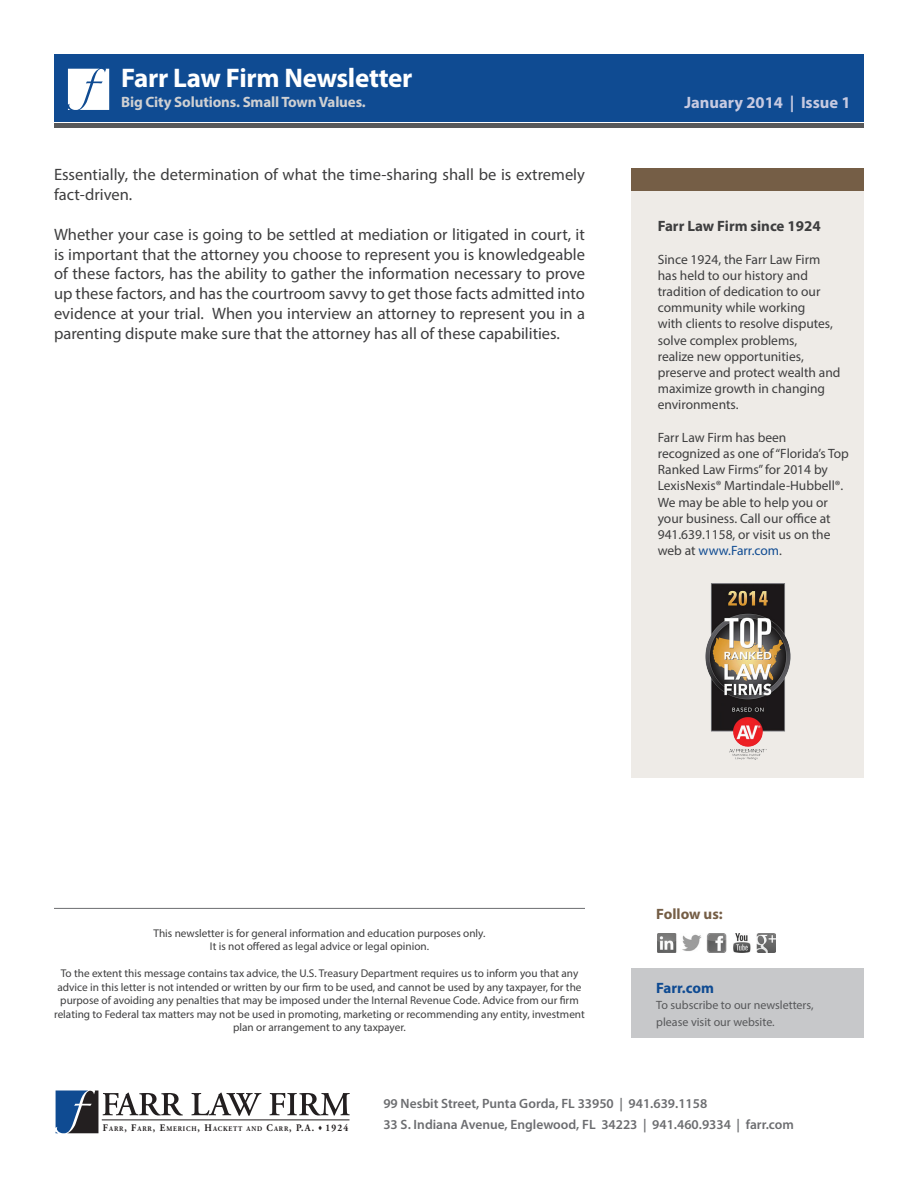
<style>
.page{position:relative;width:918px;height:1188px;background:#fff}
.page>*{position:absolute;margin:0;border:0;box-sizing:border-box;transform-origin:0 0}
.t1{font:700 27px "Myriad Pro";letter-spacing:-.01em;color:#fff}
.t2{font:16.5px/19.8px "Myriad Pro";color:#3e3e3f}
.t3{font:700 16.5px "Myriad Pro";color:#c7cae1}
.t4{font:700 15px "Myriad Pro";letter-spacing:-.01em;color:#cfd0d2}
.t5{font:700 15px "Myriad Pro";color:#3e3e3f}
.t6{font:700 15px "Myriad Pro";color:#755e46}
.t7{font:700 15px "Myriad Pro";color:#0f4b92}
.t8{font:13.5px/16.2px "Myriad Pro";color:#3e3e3f}
.t9{font:600 13.5px/21px "Myriad Pro";color:#6c6d70}
.t10{font:12px/16.5px "Myriad Pro";color:#57585a}
.t11{font:11.25px/13.5px "Myriad Pro";color:#3e3e3f;text-align:center}
.t12{font:700 7.05px "Adobe Garamond Pro";letter-spacing:.125em;color:#231f20;scale:.92 1}
.s1{color:#0f4b92}
.s2{font-size:10.05px}
</style>
<div class="page">
<div style="left:632px;top:175px;width:232px;height:603px;background:#eeebe7"></div>
<svg style="left:56px;top:1091px;width:127px;height:42px"></svg>
<svg style="left:191px;top:1093px;width:71px;height:23px"></svg>
<svg style="left:269px;top:1093px;width:81px;height:23px"></svg>
<hr style="left:102px;top:1119px;width:247px;height:1px;background:#231f20">
<hr style="left:54px;top:908px;width:531px;height:1px;background:#6c6d70">
<div style="left:54px;top:54px;width:810px;height:68px;background:#0f4b92"></div>
<div style="left:54px;top:123px;width:810px;height:5px;background:#57585a"></div>
<svg style="left:68px;top:69px;width:41px;height:41px;background:#eaeff5"></svg>
<div style="left:632px;top:969px;width:232px;height:69px;background:#c7c8ca"></div>
<img style="left:658px;top:934px;width:117px;height:19px">
<div style="left:632px;top:168px;width:232px;height:23px;background:#755e46"></div>
<img style="left:705px;top:584px;width:86px;height:175px">
<h1 class="t1" style="left:121px;top:61px;width:293px">Farr Law Firm Newsletter</h1>
<h3 class="t4" style="left:121px;top:92px;width:246px">Big City Solutions. Small Town Values.</h3>
<h2 class="t3" style="left:684px;top:92px;width:168px">January 2014 | Issue 1</h2>
<h2 class="t2" style="left:54px;top:165px;width:532px">Essentially, the determination of what the time-sharing shall be is extremely fact-driven.</h2>
<p class="t2" style="left:54px;top:224px;width:533px;text-align:justify">Whether your case is going to be settled at mediation or litigated in court, it is important that the attorney you choose to represent you is knowledgeable of these factors, has the ability to gather the information necessary to prove up these factors, and has the courtroom savvy to get those facts admitted into evidence at your trial. When you interview an attorney to represent you in a parenting dispute make sure that the attorney has all of these capabilities.</p>
<h3 class="t5" style="left:658px;top:216px;width:165px">Farr Law Firm since 1924</h3>
<p class="t8" style="left:658px;top:251px;width:184px">Since 1924, the Farr Law Firm has held to our history and tradition of dedication to our community while working<br>with clients to resolve disputes, solve complex problems,<br>realize new opportunities, preserve and protect wealth and maximize growth in changing environments.</p>
<p class="t8" style="left:658px;top:429px;width:193px">Farr Law Firm has been recognized as one of “Florida’s Top<br>Ranked Law Firms” for 2014 by<br>LexisNexis® Martindale-Hubbell®.<br>We may be able to help you or your business. Call our office at<br>941.639.1158, or visit us on the web at <span class="s1">www.Farr.com</span>.</p>
<p class="t11" style="left:154px;top:926px;width:333px">This newsletter is for general information and education purposes only.<br>It is not offered as legal advice or legal opinion.</p>
<p class="t11" style="left:54px;top:966px;width:532px">To the extent this message contains tax advice, the U.S. Treasury Department requires us to inform you that any advice in this letter is not intended or written by our firm to be used, and cannot be used by any taxpayer, for the purpose of avoiding any penalties that may be imposed under the Internal Revenue Code. Advice from our firm relating to Federal tax matters may not be used in promoting, marketing or recommending any entity, investment plan or arrangement to any taxpayer.</p>
<h3 class="t6" style="left:656px;top:905px;width:68px">Follow us:</h3>
<h3 class="t7" style="left:656px;top:978px;width:59px">Farr.com</h3>
<p class="t10" style="left:656px;top:997px;width:159px">To subscribe to our newsletters, please visit our website.</p>
<p class="t12" style="left:103px;top:1125px;width:268px"><span class="s2">F</span>ARR<span class="s2">, F</span>ARR<span class="s2">, E</span>MERICH<span class="s2">, H</span>ACKETT AND <span class="s2">C</span>ARR<span class="s2">, P.A.</span> ▼ <span class="s2">1924</span></p>
<p class="t9" style="left:383px;top:1093px;width:412px">99 Nesbit Street, Punta Gorda, FL 33950 | 941.639.1158<br>33 S. Indiana Avenue, Englewood, FL 34223 | 941.460.9334 | farr.com</p>
</div>
